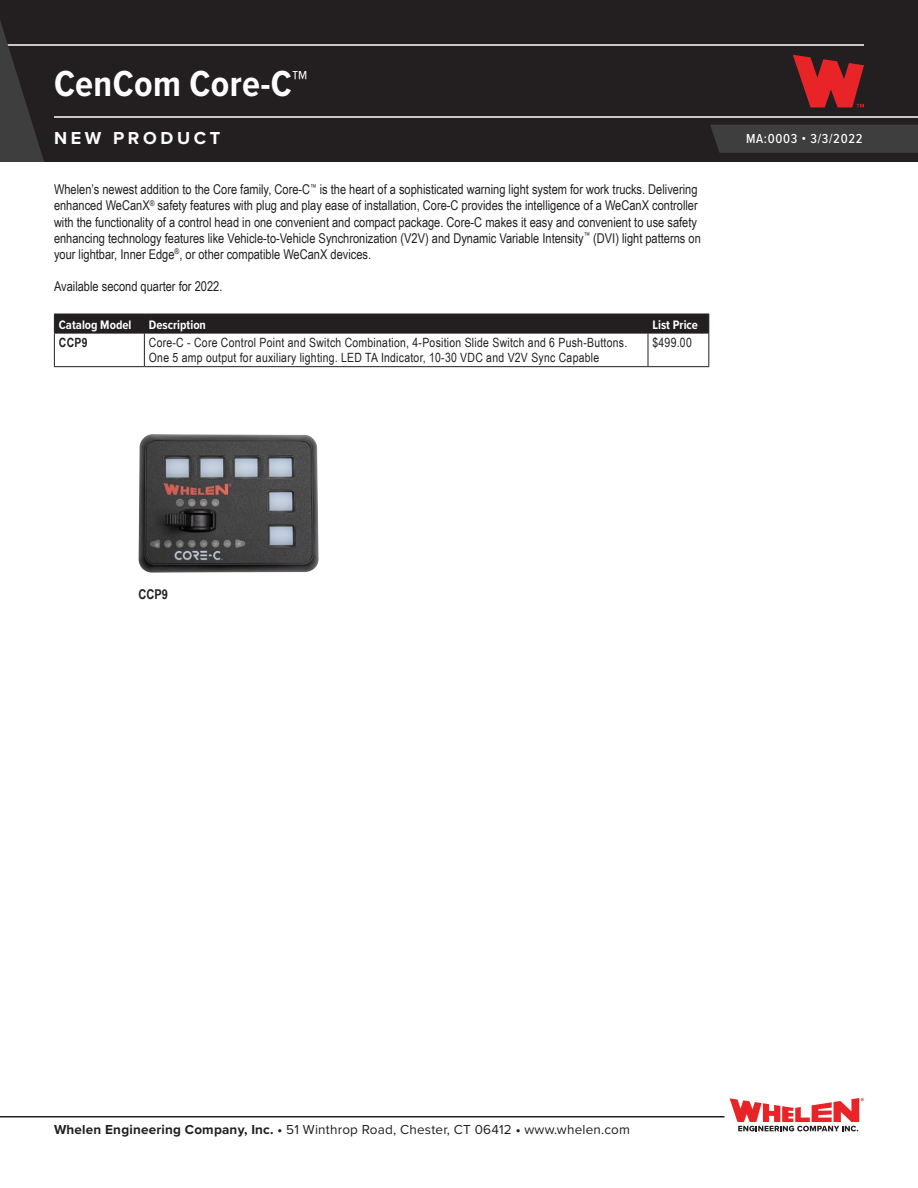
<style>
.page{position:relative;width:918px;height:1188px;background:#fff}
.page>*{position:absolute;margin:0;border:0;box-sizing:border-box;transform-origin:0 0}
.t1{font:700 37.5px "Proxima Nova Cond";letter-spacing:.01em;color:#fff}
.t2{font:700 18px "Proxima Nova";letter-spacing:.2em;color:#fff}
.Product_Description{font:13.5px/16.2px "Arial Narrow";color:#231f20}
.t3{font:13.5px "Proxima Nova";letter-spacing:.015em;color:#231f20}
.t4{font:500 13.5px "Proxima Nova Cond";letter-spacing:.05em;color:#fff}
.Product_Description-2{font:700 13.5px "Arial Narrow";color:#231f20}
.Model_Number{font:12.75px/15.3px "Arial Narrow";letter-spacing:.02em;color:#231f20}
.Headers{font:700 12.75px "Proxima Nova Cond";color:#fff}
.Model_Number-2{font:700 12.75px "Arial Narrow";color:#231f20}
.s1{font-weight:700}
</style>
<div class="page">
<div style="left:0;top:0;width:918px;height:162px;background:#231f20"></div>
<hr style="left:0;top:44px;width:864px;height:2px;background:#fff">
<hr style="left:54px;top:116px;width:864px;height:2px;background:#fff">
<hr style="left:0;top:1116px;width:724px;height:2px;background:#231f20">
<svg style="left:793px;top:55px;width:71px;height:52px"></svg>
<svg style="left:730px;top:1098px;width:134px;height:33px"></svg>
<svg style="left:0;top:21px;width:44px;height:141px"></svg>
<div style="left:710px;top:125px;width:208px;height:28px;background:#3e3e3f"></div>
<hr style="left:144px;top:333px;width:1px;height:33px;background:#231f20">
<hr style="left:648px;top:333px;width:1px;height:33px;background:#231f20">
<hr style="left:708px;top:333px;width:1px;height:33px;background:#231f20">
<div style="left:54px;top:314px;width:655px;height:19px;background:#231f20"></div>
<hr style="left:648px;top:314px;width:61px;height:1px;background:#231f20">
<hr style="left:54px;top:333px;width:90px;height:1px;background:#231f20">
<hr style="left:54px;top:333px;width:1px;height:33px;background:#231f20">
<hr style="left:144px;top:333px;width:504px;height:1px;background:#231f20">
<hr style="left:648px;top:333px;width:61px;height:1px;background:#231f20">
<hr style="left:54px;top:366px;width:90px;height:1px;background:#231f20">
<hr style="left:144px;top:366px;width:504px;height:1px;background:#231f20">
<hr style="left:648px;top:366px;width:61px;height:1px;background:#231f20">
<img style="left:139px;top:434px;width:180px;height:139px">
<p class="t1" style="left:54px;top:56px;width:255px">CenCom Core-C™</p>
<p class="t2" style="left:54px;top:127px;width:168px">NEW PRODUCT</p>
<p class="t4" style="left:746px;top:128px;width:118px">MA:0003 • 3/3/2022</p>
<p class="Product_Description" style="left:54px;top:181px;width:648px">Whelen’s newest addition to the Core family, Core-C<sup>™</sup> is the heart of a sophisticated warning light system for work trucks. Delivering enhanced WeCanX<sup>®</sup> safety features with plug and play ease of installation, Core-C provides the intelligence of a WeCanX controller with the functionality of a control head in one convenient and compact package. Core-C makes it easy and convenient to use safety enhancing technology features like Vehicle-to-Vehicle Synchronization (V2V) and Dynamic Variable Intensity<sup>™</sup> (DVI) light patterns on your lightbar, Inner Edge<sup>®</sup>, or other compatible WeCanX devices.</p>
<p class="Product_Description" style="left:54px;top:278px;width:170px">Available second quarter for 2022.</p>
<p class="Headers" style="left:59px;top:315px;width:74px">Catalog Model</p>
<p class="Headers" style="left:149px;top:315px;width:59px">Description</p>
<p class="Headers" style="left:652px;top:315px;width:47px">List Price</p>
<p class="Model_Number-2" style="left:59px;top:333px;width:30px">CCP9</p>
<p class="Model_Number" style="left:149px;top:334px;width:480px">Core-C - Core Control Point and Switch Combination, 4-Position Slide Switch and 6 Push-Buttons.<br>One 5 amp output for auxiliary lighting. LED TA Indicator, 10-30 VDC and V2V Sync Capable</p>
<p class="Model_Number" style="left:652px;top:334px;width:41px">$499.00</p>
<p class="Product_Description-2" style="left:139px;top:584px;width:31px">CCP9</p>
<p class="t3" style="left:54px;top:1121px;width:578px"><span class="s1">Whelen Engineering Company, Inc. •</span> 51 Winthrop Road, Chester, CT 06412 <span class="s1">•</span> www.whelen.com</p>
</div>
